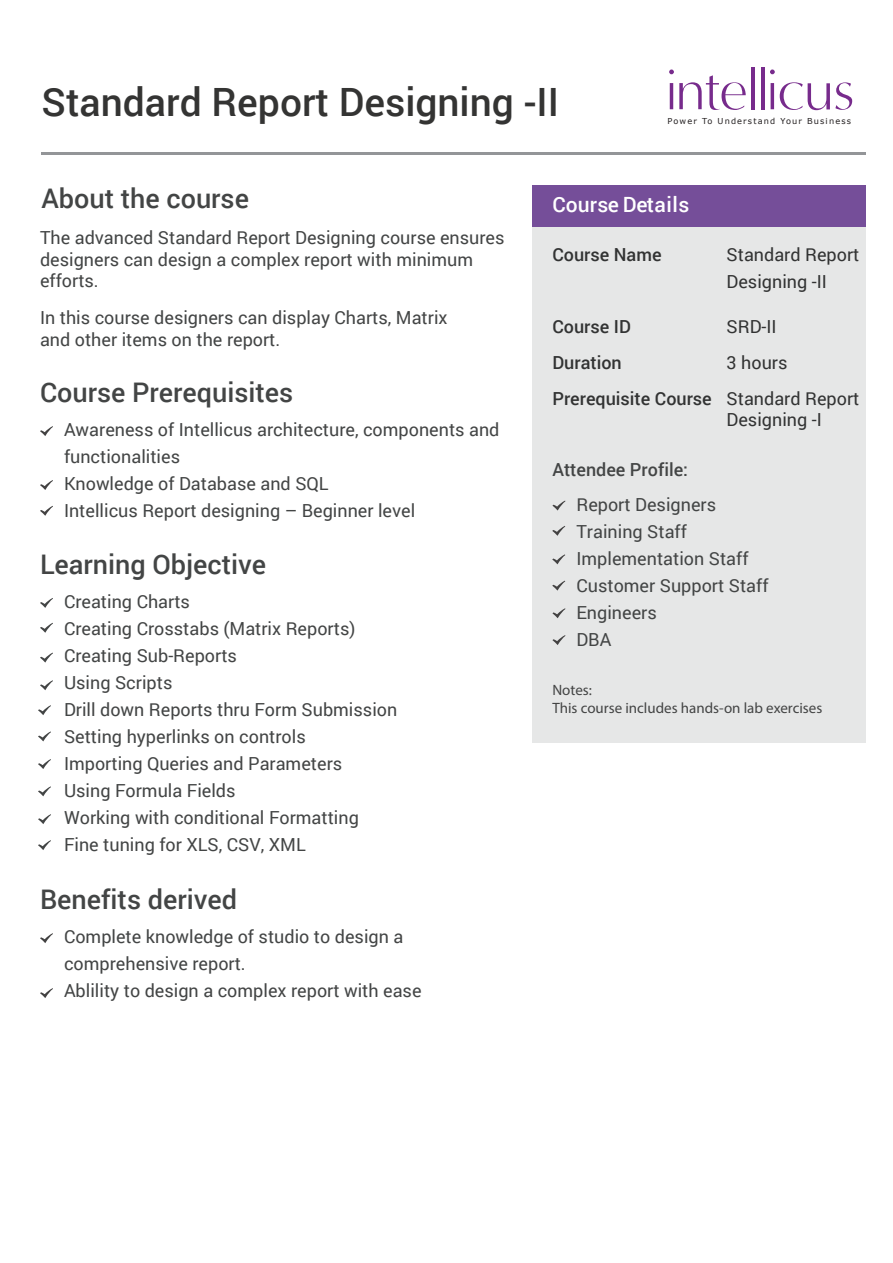
<style>
.page{position:relative;width:893px;height:1263px;background:#fff}
.page>*{position:absolute;margin:0;border:0;box-sizing:border-box;transform-origin:0 0}
.t1{font:500 39px "Roboto";color:#343433}
.t2{font:500 27px "Roboto";color:#434545}
.t3{font:500 21px "Roboto";letter-spacing:.005em;color:#fff}
.t4{font:18px/27px "Roboto";color:#434545}
.t5{font:18px/36px "Roboto";color:#323333}
.t6{font:500 18px/36px "Roboto";color:#323333}
.t7{font:500 18px "Roboto";color:#434545}
.t8{font:15px/18px "Myriad Pro";color:#434444}
.t9{font:8.25px "Verdana";letter-spacing:.14em;color:#231f20}
</style>
<div class="page">
<hr style="left:751px;top:67px;width:4px;height:42px;background:#772b8c">
<hr style="left:761px;top:67px;width:3px;height:42px;background:#772b8c">
<svg style="left:669px;top:69px;width:77px;height:41px"></svg>
<svg style="left:770px;top:69px;width:82px;height:41px"></svg>
<hr style="left:41px;top:152px;width:825px;height:3px;background:#939598">
<div style="left:532px;top:185px;width:334px;height:43px;background:#754e99"></div>
<div style="left:532px;top:227px;width:334px;height:516px;background:#e6e7e7"></div>
<svg style="left:40px;top:598px;width:13px;height:10px"></svg>
<svg style="left:40px;top:623px;width:13px;height:10px"></svg>
<svg style="left:40px;top:652px;width:13px;height:11px"></svg>
<svg style="left:40px;top:680px;width:13px;height:10px"></svg>
<svg style="left:38px;top:705px;width:13px;height:10px"></svg>
<svg style="left:38px;top:731px;width:13px;height:10px"></svg>
<svg style="left:38px;top:759px;width:13px;height:10px"></svg>
<svg style="left:38px;top:786px;width:13px;height:10px"></svg>
<svg style="left:38px;top:814px;width:13px;height:10px"></svg>
<svg style="left:38px;top:840px;width:13px;height:10px"></svg>
<svg style="left:40px;top:426px;width:13px;height:10px"></svg>
<svg style="left:40px;top:480px;width:13px;height:10px"></svg>
<svg style="left:40px;top:506px;width:13px;height:10px"></svg>
<svg style="left:40px;top:933px;width:13px;height:10px"></svg>
<svg style="left:40px;top:988px;width:13px;height:10px"></svg>
<svg style="left:552px;top:500px;width:13px;height:10px"></svg>
<svg style="left:552px;top:526px;width:13px;height:10px"></svg>
<svg style="left:552px;top:554px;width:13px;height:10px"></svg>
<svg style="left:552px;top:581px;width:13px;height:10px"></svg>
<svg style="left:552px;top:608px;width:13px;height:10px"></svg>
<svg style="left:552px;top:635px;width:13px;height:10px"></svg>
<h1 class="t1" style="left:41px;top:75px;width:519px">Standard Report Designing -II</h1>
<p class="t9" style="left:668px;top:116px;width:185px">Power To Understand Your Business</p>
<h2 class="t2" style="left:41px;top:180px;width:209px">About the course</h2>
<p class="t4" style="left:40px;top:226px;width:466px;line-height:21.6px">The advanced Standard Report Designing course ensures designers can design a complex report with minimum efforts.</p>
<p class="t4" style="left:40px;top:306px;width:409px;line-height:21.6px">In this course designers can display Charts, Matrix and other items on the report.</p>
<h2 class="t2" style="left:40px;top:373px;width:255px">Course Prerequisites</h2>
<p class="t4" style="left:64px;top:416px;width:437px">Awareness of Intellicus architecture, components and functionalities<br>Knowledge of Database and SQL<br>Intellicus Report designing – Beginner level</p>
<h2 class="t2" style="left:40px;top:545px;width:228px">Learning Objective</h2>
<p class="t4" style="left:64px;top:588px;width:335px">Creating Charts<br>Creating Crosstabs (Matrix Reports)<br>Creating Sub-Reports<br>Using Scripts<br>Drill down Reports thru Form Submission<br>Setting hyperlinks on controls<br>Importing Queries and Parameters<br>Using Formula Fields<br>Working with conditional Formatting<br>Fine tuning for XLS, CSV, XML</p>
<h2 class="t2" style="left:40px;top:880px;width:198px">Benefits derived</h2>
<p class="t4" style="left:64px;top:923px;width:359px">Complete knowledge of studio to design a comprehensive report.<br>Ablility to design a complex report with ease</p>
<p class="t3" style="left:552px;top:190px;width:138px">Course Details</p>
<p class="t6" style="left:552px;top:236px;width:111px">Course Name</p>
<p class="t6" style="left:552px;top:308px;width:161px">Course ID<br>Duration<br>Prerequisite Course</p>
<p class="t5" style="left:727px;top:240px;width:134px;line-height:27px">Standard Report<br>Designing -II</p>
<p class="t5" style="left:727px;top:307px;width:134px">SRD-II<br>3 hours<br>Standard Report</p>
<p class="t5" style="left:727px;top:401px;width:97px">Designing -I</p>
<p class="t7" style="left:552px;top:457px;width:137px">Attendee Profile:</p>
<p class="t4" style="left:576px;top:490px;width:194px">Report Designers<br>Training Staff<br>Implementation Staff<br>Customer Support Staff<br>Engineers<br>DBA</p>
<p class="t8" style="left:552px;top:680px;width:271px">Notes:<br>This course includes hands-on lab exercises</p>
</div>
